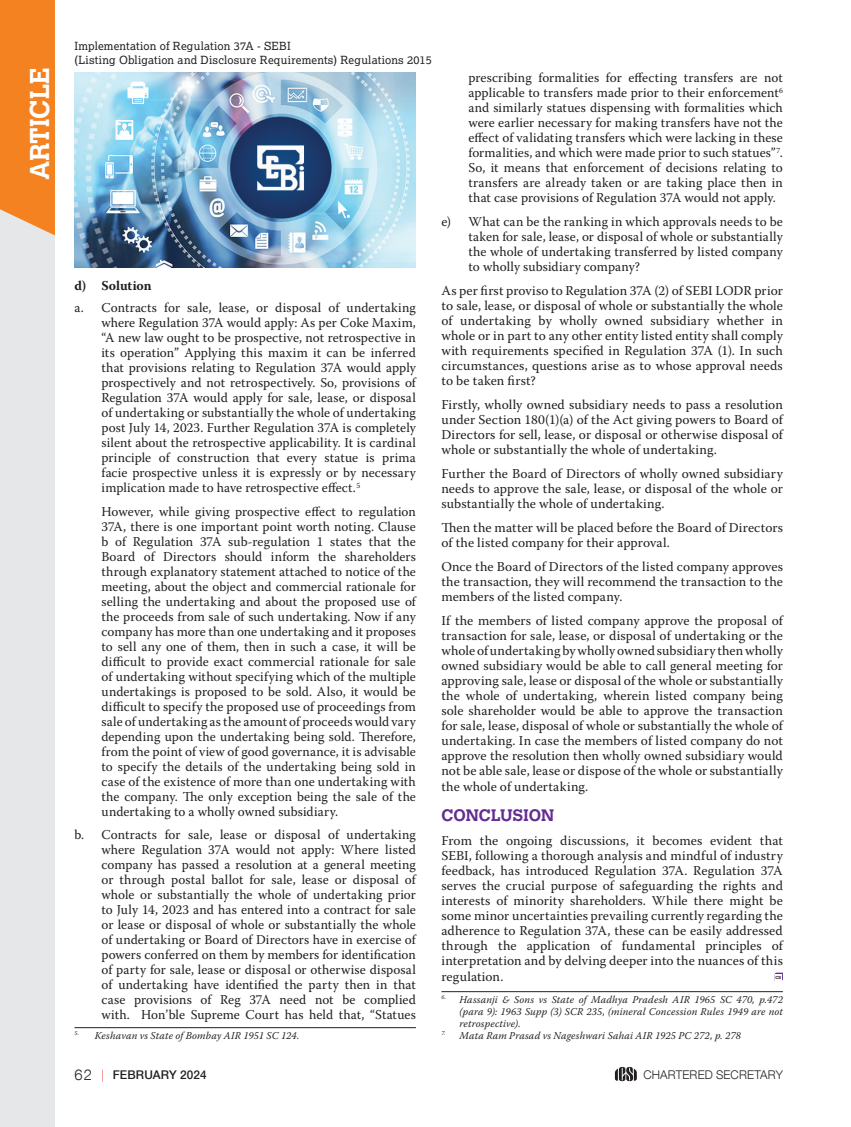
<style>
.page{position:relative;width:851px;height:1127px;background:#fff}
.page>*{position:absolute;margin:0;border:0;box-sizing:border-box;transform-origin:0 0}
.t1{font:700 27px "Calvert MT Std";color:#fff}
.t2{font:700 16.5px "Calvert MT Std";color:#632d91}
.Tab-1{font:13.5px/15px "Warnock Pro";letter-spacing:.005em;color:#231f20;text-align:justify}
.Tab-1-2{font:700 13.5px "Warnock Pro";color:#231f20}
.t3{font:300 12px "Helvetica Neue LT Com";letter-spacing:.01em;color:#231f20}
.t4{font:500 12px "Helvetica Neue LT Com";letter-spacing:.015em;color:#231f20}
.Intro{font:11.25px/13.5px "Lexia Da Ma";letter-spacing:.015em;color:#231f20}
.Footnote{font:italic 10.5px/12px "Warnock Pro";letter-spacing:.015em;color:#231f20;text-align:justify}
.t5{font:700 4.35px "Calvert MT Std";color:#231f20}
.s1{font-weight:300;font-size:15px}
.s2{font-weight:300;color:#ee1d23}
</style>
<div class="page">
<div style="left:0;top:0;width:55px;height:1127px;background:#e6e7e9"></div>
<div style="left:0;top:0;width:55px;height:235px;background:#f58220"></div>
<svg style="left:614px;top:1067px;width:22px;height:14px"></svg>
<hr style="left:74px;top:1027px;width:342px;height:1px;background:#231f20">
<svg style="left:774px;top:972px;width:8px;height:9px"></svg>
<hr style="left:441px;top:991px;width:341px;height:1px;background:#231f20">
<img style="left:74px;top:72px;width:342px;height:195px">
<h1 class="t1" style="left:23px;top:180px;width:115px;rotate:-90deg">ARTICLE</h1>
<p class="Intro" style="left:74px;top:39px;width:359px">Implementation of Regulation 37A - SEBI<br>(Listing Obligation and Disclosure Requirements) Regulations 2015</p>
<p class="Tab-1-2" style="left:74px;top:277px;width:79px">d) Solution</p>
<p class="Tab-1" style="left:101px;top:300px;width:316px;text-indent:-27px">a. Contracts for sale, lease, or disposal of undertaking where Regulation 37A would apply: As per Coke Maxim, “A new law ought to be prospective, not retrospective in its operation” Applying this maxim it can be inferred that provisions relating to Regulation 37A would apply prospectively and not retrospectively. So, provisions of Regulation 37A would apply for sale, lease, or disposal of undertaking or substantially the whole of undertaking post July 14, 2023. Further Regulation 37A is completely silent about the retrospective applicability. It is cardinal principle of construction that every statue is prima facie prospective unless it is expressly or by necessary implication made to have retrospective effect.<sup>5</sup></p>
<p class="Tab-1" style="left:101px;top:504px;width:316px">However, while giving prospective effect to regulation 37A, there is one important point worth noting. Clause b of Regulation 37A sub-regulation 1 states that the Board of Directors should inform the shareholders through explanatory statement attached to notice of the meeting, about the object and commercial rationale for selling the undertaking and about the proposed use of the proceeds from sale of such undertaking. Now if any company has more than one undertaking and it proposes to sell any one of them, then in such a case, it will be difficult to provide exact commercial rationale for sale of undertaking without specifying which of the multiple undertakings is proposed to be sold. Also, it would be difficult to specify the proposed use of proceedings from sale of undertaking as the amount of proceeds would vary depending upon the undertaking being sold. Therefore, from the point of view of good governance, it is advisable to specify the details of the undertaking being sold in case of the existence of more than one undertaking with the company. The only exception being the sale of the undertaking to a wholly owned subsidiary.</p>
<p class="Tab-1" style="left:101px;top:826px;width:316px;text-indent:-27px">b. Contracts for sale, lease or disposal of undertaking where Regulation 37A would not apply: Where listed company has passed a resolution at a general meeting or through postal ballot for sale, lease or disposal of whole or substantially the whole of undertaking prior to July 14, 2023 and has entered into a contract for sale or lease or disposal of whole or substantially the whole of undertaking or Board of Directors have in exercise of powers conferred on them by members for identification of party for sale, lease or disposal or otherwise disposal of undertaking have identified the party then in that case provisions of Reg 37A need not be complied with. Hon’ble Supreme Court has held that, “Statues</p>
<p class="Footnote" style="left:74px;top:1029px;width:226px"><sup>5.</sup> Keshavan vs State of Bombay AIR 1951 SC 124.</p>
<p class="Tab-1" style="left:468px;top:70px;width:316px">prescribing formalities for effecting transfers are not applicable to transfers made prior to their enforcement<sup>6 </sup>and similarly statues dispensing with formalities which were earlier necessary for making transfers have not the effect of validating transfers which were lacking in these formalities, and which were made prior to such statues”<sup>7</sup>.<br>So, it means that enforcement of decisions relating to transfers are already taken or are taking place then in that case provisions of Regulation 37A would not apply.</p>
<p class="Tab-1" style="left:468px;top:214px;width:316px;text-indent:-27px">e) What can be the ranking in which approvals needs to be taken for sale, lease, or disposal of whole or substantially the whole of undertaking transferred by listed company to wholly subsidiary company?</p>
<p class="Tab-1" style="left:441px;top:283px;width:343px">As per first proviso to Regulation 37A (2) of SEBI LODR prior to sale, lease, or disposal of whole or substantially the whole of undertaking by wholly owned subsidiary whether in whole or in part to any other entity listed entity shall comply with requirements specified in Regulation 37A (1). In such circumstances, questions arise as to whose approval needs to be taken first?</p>
<p class="Tab-1" style="left:441px;top:397px;width:343px">Firstly, wholly owned subsidiary needs to pass a resolution under Section 180(1)(a) of the Act giving powers to Board of Directors for sell, lease, or disposal or otherwise disposal of whole or substantially the whole of undertaking.</p>
<p class="Tab-1" style="left:441px;top:466px;width:343px">Further the Board of Directors of wholly owned subsidiary needs to approve the sale, lease, or disposal of the whole or substantially the whole of undertaking.</p>
<p class="Tab-1" style="left:441px;top:520px;width:343px">Then the matter will be placed before the Board of Directors of the listed company for their approval.</p>
<p class="Tab-1" style="left:441px;top:559px;width:343px">Once the Board of Directors of the listed company approves the transaction, they will recommend the transaction to the members of the listed company.</p>
<p class="Tab-1" style="left:441px;top:613px;width:343px">If the members of listed company approve the proposal of transaction for sale, lease, or disposal of undertaking or the whole of undertaking by wholly owned subsidiary then wholly owned subsidiary would be able to call general meeting for approving sale, lease or disposal of the whole or substantially the whole of undertaking, wherein listed company being sole shareholder would be able to approve the transaction for sale, lease, disposal of whole or substantially the whole of undertaking. In case the members of listed company do not approve the resolution then wholly owned subsidiary would not be able sale, lease or dispose of the whole or substantially the whole of undertaking.</p>
<p class="t2" style="left:441px;top:805px;width:114px">CONCLUSION</p>
<p class="Tab-1" style="left:441px;top:833px;width:343px">From the ongoing discussions, it becomes evident that SEBI, following a thorough analysis and mindful of industry feedback, has introduced Regulation 37A. Regulation 37A serves the crucial purpose of safeguarding the rights and interests of minority shareholders. While there might be some minor uncertainties prevailing currently regarding the adherence to Regulation 37A, these can be easily addressed through the application of fundamental principles of interpretation and by delving deeper into the nuances of this regulation.</p>
<p class="t5" style="left:775px;top:974px;width:7px">CS</p>
<p class="Footnote" style="left:459px;top:993px;width:325px;text-indent:-18px"><sup>6.</sup> Hassanji &amp; Sons vs State of Madhya Pradesh AIR 1965 SC 470, p.472 (para 9): 1963 Supp (3) SCR 235, (mineral Concession Rules 1949 are not retrospective).</p>
<p class="Footnote" style="left:441px;top:1029px;width:301px"><sup>7.</sup> Mata Ram Prasad vs Nageshwari Sahai AIR 1925 PC 272, p. 278</p>
<p class="t4" style="left:74px;top:1068px;width:134px"><span class="s1">62</span> <span class="s2">|</span> FEBRUARY 2024</p>
<p class="t3" style="left:643px;top:1067px;width:141px">CHARTERED SECRETARY</p>
</div>
